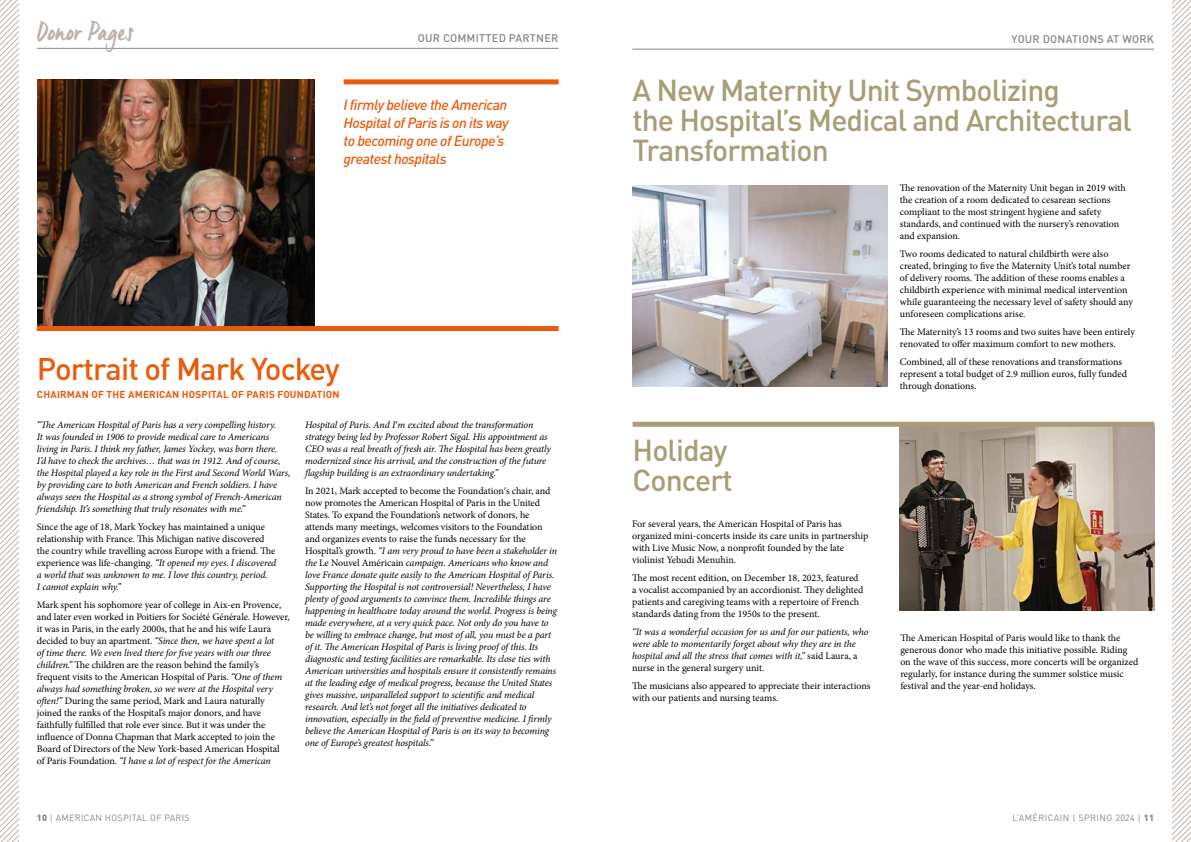
<style>
.page{position:relative;width:1191px;height:842px;background:#fff}
.page>*{position:absolute;margin:0;border:0;box-sizing:border-box;transform-origin:0 0}
.t1{font:500 31px "DIN Pro";letter-spacing:-.03em;color:#ea5b0b}
.t2{font:500 30px/30px "DIN Pro";letter-spacing:-.03em;color:#a99d77}
.t3{font:26px "Manus Smooth";color:#bfb1ac}
.t4{font:italic 500 14.5px/18px "DIN Pro";letter-spacing:-.035em;color:#ea5b0b}
.t5{font:500 11px "DIN Pro";letter-spacing:.02em;color:#878787}
.t6{font:10px/12px "Minion Pro";letter-spacing:-.005em;color:#000}
.t7{font:italic 10px/12px "Minion Pro";letter-spacing:-.015em;color:#000}
.t8{font:700 10px "DIN Pro";letter-spacing:.02em;color:#ea5b0b}
.t9{font:9px "DIN Pro";letter-spacing:.03em;color:#878787}
.t10{font:9px "DIN Pro";letter-spacing:.05em;color:#878787}
.s1{font-style:italic}
.s2{font-style:normal}
.s3{font-weight:900}
.s4{font-weight:300;font-size:11px}
</style>
<div class="page">
<svg style="left:1172px;top:0;width:19px;height:842px"></svg>
<hr style="left:632px;top:49px;width:522px;height:1px;background:#878787">
<svg style="left:0;top:0;width:18px;height:842px"></svg>
<hr style="left:37px;top:48px;width:521px;height:1px;background:#878787">
<img style="left:37px;top:79px;width:278px;height:247px">
<div style="left:37px;top:326px;width:521px;height:5px;background:#ea5b0b"></div>
<div style="left:343px;top:79px;width:215px;height:5px;background:#ea5b0b"></div>
<img style="left:899px;top:427px;width:255px;height:183px">
<img style="left:633px;top:185px;width:255px;height:201px">
<div style="left:632px;top:422px;width:522px;height:5px;background:#a99d77"></div>
<h3 class="t3" style="left:37px;top:16px;width:98px">Donor Pages</h3>
<p class="t5" style="left:418px;top:29px;width:142px">OUR COMMITTED PARTNER</p>
<h3 class="t4" style="left:343px;top:94px;width:167px">I firmly believe the American<br>Hospital of Paris is on its way to becoming one of Europe’s greatest hospitals</h3>
<h1 class="t1" style="left:37px;top:344px;width:304px">Portrait of Mark Yockey</h1>
<p class="t8" style="left:37px;top:386px;width:304px">CHAIRMAN OF THE AMERICAN HOSPITAL OF PARIS FOUNDATION</p>
<p class="t7" style="left:37px;top:419px;width:255px">“The American Hospital of Paris has a very compelling history.<br>It was founded in 1906 to provide medical care to Americans living in Paris. I think my father, James Yockey, was born there.<br>I’d have to check the archives… that was in 1912. And of course, the Hospital played a key role in the First and Second World Wars, by providing care to both American and French soldiers. I have always seen the Hospital as a strong symbol of French-American friendship. It’s something that truly resonates with me.”</p>
<p class="t6" style="left:37px;top:521px;width:241px">Since the age of 18, Mark Yockey has maintained a unique relationship with France. This Michigan native discovered the country while travelling across Europe with a friend. The experience was life-changing. <span class="s1">“It opened my eyes. I discovered a world that was unknown to me. I love this country, period.<br>I cannot explain why.”</span></p>
<p class="t6" style="left:37px;top:599px;width:254px">Mark spent his sophomore year of college in Aix-en Provence, and later even worked in Poitiers for Société Générale. However, it was in Paris, in the early 2000s, that he and his wife Laura decided to buy an apartment. <span class="s1">“Since then, we have spent a lot<br>of time there. We even lived there for five years with our three children.”</span> The children are the reason behind the family’s frequent visits to the American Hospital of Paris. <span class="s1">“One of them always had something broken, so we were at the Hospital very often!”</span> During the same period, Mark and Laura naturally joined the ranks of the Hospital’s major donors, and have faithfully fulfilled that role ever since. But it was under the influence of Donna Chapman that Mark accepted to join the Board of Directors of the New York-based American Hospital of Paris Foundation. <span class="s1">“I have a lot of respect for the American</span></p>
<p class="t7" style="left:305px;top:419px;width:247px">Hospital of Paris. And I<span class="s2">ʹ</span>m excited about the transformation strategy being led by Professor Robert Sigal. His appointment as CEO was a real breath of fresh air. The Hospital has been greatly modernized since his arrival, and the construction of the future flagship building is an extraordinary undertaking.”</p>
<p class="t7" style="left:305px;top:485px;width:253px"><span class="s2">In 2021, Mark accepted to become the Foundationʹs chair, and now promotes the American Hospital of Paris in the United States. To expand the Foundation’s network of donors, he attends many meetings, welcomes visitors to the Foundation and organizes events to raise the funds necessary for the Hospital’s growth.</span> “I am very proud to have been a stakeholder in the <span class="s2">Le Nouvel Américain</span> campaign. Americans who know and love France donate quite easily to the American Hospital of Paris.<br>Supporting the Hospital is not controversial! Nevertheless, I have plenty of good arguments to convince them. Incredible things are happening in healthcare today around the world. Progress is being made everywhere, at a very quick pace. Not only do you have to be willing to embrace change, but most of all, you must be a part of it. The American Hospital of Paris is living proof of this. Its diagnostic and testing facilities are remarkable. Its close ties with American universities and hospitals ensure it consistently remains at the leading edge of medical progress, because the United States gives massive, unparalleled support to scientific and medical research. And let’s not forget all the initiatives dedicated to innovation, especially in the field of preventive medicine. I firmly believe the American Hospital of Paris is on its way to becoming one of Europe’s greatest hospitals.”</p>
<p class="t9" style="left:37px;top:811px;width:154px"><span class="s3">10</span> <span class="s4">I</span> AMERICAN HOSPITAL OF PARIS</p>
<p class="t5" style="left:1011px;top:30px;width:144px">YOUR DONATIONS AT WORK</p>
<h2 class="t2" style="left:632px;top:72px;width:501px">A New Maternity Unit Symbolizing<br>the Hospital’s Medical and Architectural<br>Transformation</h2>
<p class="t6" style="left:900px;top:182px;width:227px">The renovation of the Maternity Unit began in 2019 with the creation of a room dedicated to cesarean sections compliant to the most stringent hygiene and safety standards, and continued with the nursery’s renovation and expansion.</p>
<p class="t6" style="left:900px;top:248px;width:235px">Two rooms dedicated to natural childbirth were also created, bringing to five the Maternity Unit’s total number of delivery rooms. The addition of these rooms enables a childbirth experience with minimal medical intervention while guaranteeing the necessary level of safety should any unforeseen complications arise.</p>
<p class="t6" style="left:900px;top:326px;width:237px">The Maternity’s 13 rooms and two suites have been entirely renovated to offer maximum comfort to new mothers.</p>
<p class="t6" style="left:900px;top:356px;width:229px">Combined, all of these renovations and transformations represent a total budget of 2.9 million euros, fully funded through donations.</p>
<h2 class="t2" style="left:632px;top:432px;width:102px">Holiday<br>Concert</h2>
<p class="t6" style="left:632px;top:518px;width:238px">For several years, the American Hospital of Paris has organized mini-concerts inside its care units in partnership with Live Music Now, a nonprofit founded by the late violinist Yehudi Menuhin.</p>
<p class="t6" style="left:632px;top:572px;width:233px">The most recent edition, on December 18, 2023, featured a vocalist accompanied by an accordionist. They delighted patients and caregiving teams with a repertoire of French standards dating from the 1950s to the present.</p>
<p class="t7" style="left:632px;top:626px;width:238px">“It was a wonderful occasion for us and for our patients, who were able to momentarily forget about why they are in the hospital and all the stress that comes with it,” <span class="s2">said Laura, a nurse in the general surgery unit.</span></p>
<p class="t6" style="left:632px;top:680px;width:240px">The musicians also appeared to appreciate their interactions with our patients and nursing teams.</p>
<p class="t6" style="left:900px;top:632px;width:239px">The American Hospital of Paris would like to thank the generous donor who made this initiative possible. Riding on the wave of this success, more concerts will be organized regularly, for instance during the summer solstice music festival and the year-end holidays.</p>
<p class="t10" style="left:1012px;top:811px;width:143px">L’AMÉRICAIN <span class="s4">I</span> SPRING 2024 <span class="s4">I</span> <span class="s3">11</span></p>
</div>
